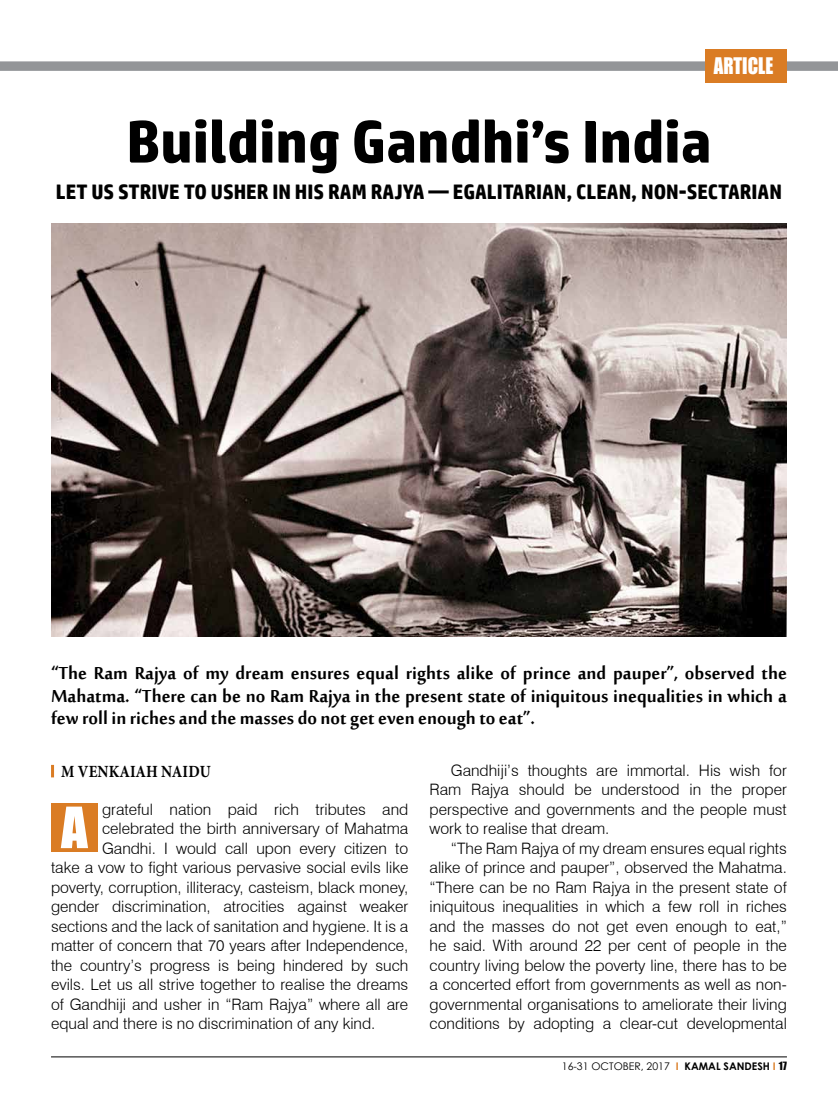
<style>
.page{position:relative;width:838px;height:1106px;background:#fff}
.page>*{position:absolute;margin:0;border:0;box-sizing:border-box;transform-origin:0 0}
.t1{font:700 60px "HP Simplified";color:#000}
.t2{font:52.5px "Impact";color:#fff}
.t3{font:700 24px/22.5px "Sakkal Majalla";color:#000;text-align:justify;scale:.96 1}
.t4{font:700 21px "HP Simplified";color:#000}
.t5{font:21px "Impact";color:#fff;scale:.9 1}
.t6{font:700 17.1px "Minion Pro";letter-spacing:.01em;color:#000;scale:.88 1}
.t7{font:300 15.75px/19.5px "Swiss 721 BT";color:#000;text-align:justify}
.t8{font:10.5px "Century Gothic";color:#000}
.s1{font-weight:700;color:#da7c24}
.s2{font-weight:700}
.s3{font-family:"Impact"}
</style>
<div class="page">
<hr style="left:51px;top:1056px;width:736px;height:1px;background:#000">
<div style="left:0;top:62px;width:838px;height:9px;background:#939598"></div>
<div style="left:705px;top:49px;width:82px;height:34px;background:#da7c24"></div>
<div style="left:51px;top:803px;width:47px;height:48px;background:#da7c24"></div>
<svg style="left:51px;top:765px;width:3px;height:12px"></svg>
<img style="left:51px;top:224px;width:736px;height:412px">
<h3 class="t5" style="left:713px;top:50px;width:68px">ARTICLE</h3>
<h1 class="t1" style="left:126px;top:106px;width:587px">BUILDING GANDHI’S INDIA</h1>
<h3 class="t4" style="left:56px;top:179px;width:338px">LET US STRIVE TO USHER IN HIS RAM RAJYA</h3>
<h3 class="t4" style="left:428px;top:179px;width:342px">— EGALITARIAN, CLEAN, NON-SECTARIAN</h3>
<p class="t3" style="left:51px;top:664px;width:768px">“The Ram Rajya of my dream ensures equal rights alike of prince and pauper”, observed the Mahatma. “There can be no Ram Rajya in the present state of iniquitous inequalities in which a few roll in riches and the masses do not get even enough to eat”.</p>
<p class="t6" style="left:61px;top:759px;width:171px">M VENKAIAH NAIDU</p>
<p class="t7" style="left:102px;top:799px;width:308px">grateful nation paid rich tributes and</p>
<p class="t7" style="left:102px;top:819px;width:308px">celebrated the birth anniversary of Mahatma</p>
<p class="t7" style="left:102px;top:838px;width:308px">Gandhi. I would call upon every citizen to</p>
<p class="t7" style="left:51px;top:858px;width:359px">take a vow to fight various pervasive social evils like</p>
<p class="t7" style="left:51px;top:877px;width:359px">poverty, corruption, illiteracy, casteism, black money,</p>
<p class="t7" style="left:51px;top:897px;width:359px">gender discrimination, atrocities against weaker</p>
<p class="t7" style="left:51px;top:916px;width:359px">sections and the lack of sanitation and hygiene. It is a</p>
<p class="t7" style="left:51px;top:936px;width:359px">matter of concern that 70 years after Independence,</p>
<p class="t7" style="left:51px;top:955px;width:359px">the country’s progress is being hindered by such</p>
<p class="t7" style="left:51px;top:975px;width:359px">evils. Let us all strive together to realise the dreams</p>
<p class="t7" style="left:51px;top:994px;width:359px">of Gandhiji and usher in “Ram Rajya” where all are</p>
<p class="t7" style="left:51px;top:1014px;width:326px">equal and there is no discrimination of any kind.</p>
<h2 class="t2" style="left:61px;top:786px;width:28px">A</h2>
<p class="t7" style="left:429px;top:760px;width:359px;text-indent:21px">Gandhiji’s thoughts are immortal. His wish for Ram Rajya should be understood in the proper perspective and governments and the people must work to realise that dream.</p>
<p class="t7" style="left:429px;top:838px;width:359px;text-indent:21px">“The Ram Rajya of my dream ensures equal rights alike of prince and pauper”, observed the Mahatma. “There can be no Ram Rajya in the present state of iniquitous inequalities in which a few roll in riches and the masses do not get even enough to eat,” he said. With around 22 per cent of people in the country living below the poverty line, there has to be a concerted effort from governments as well as non&shy;governmental organisations to ameliorate their living conditions by adopting a clear-cut developmental</p>
<p class="t8" style="left:562px;top:1058px;width:227px">16-31 OCTOBER, 2017 <span class="s1">I</span> <span class="s2">KAMAL SANDESH</span> <span class="s1">I</span> <span class="s3">17</span></p>
</div>
